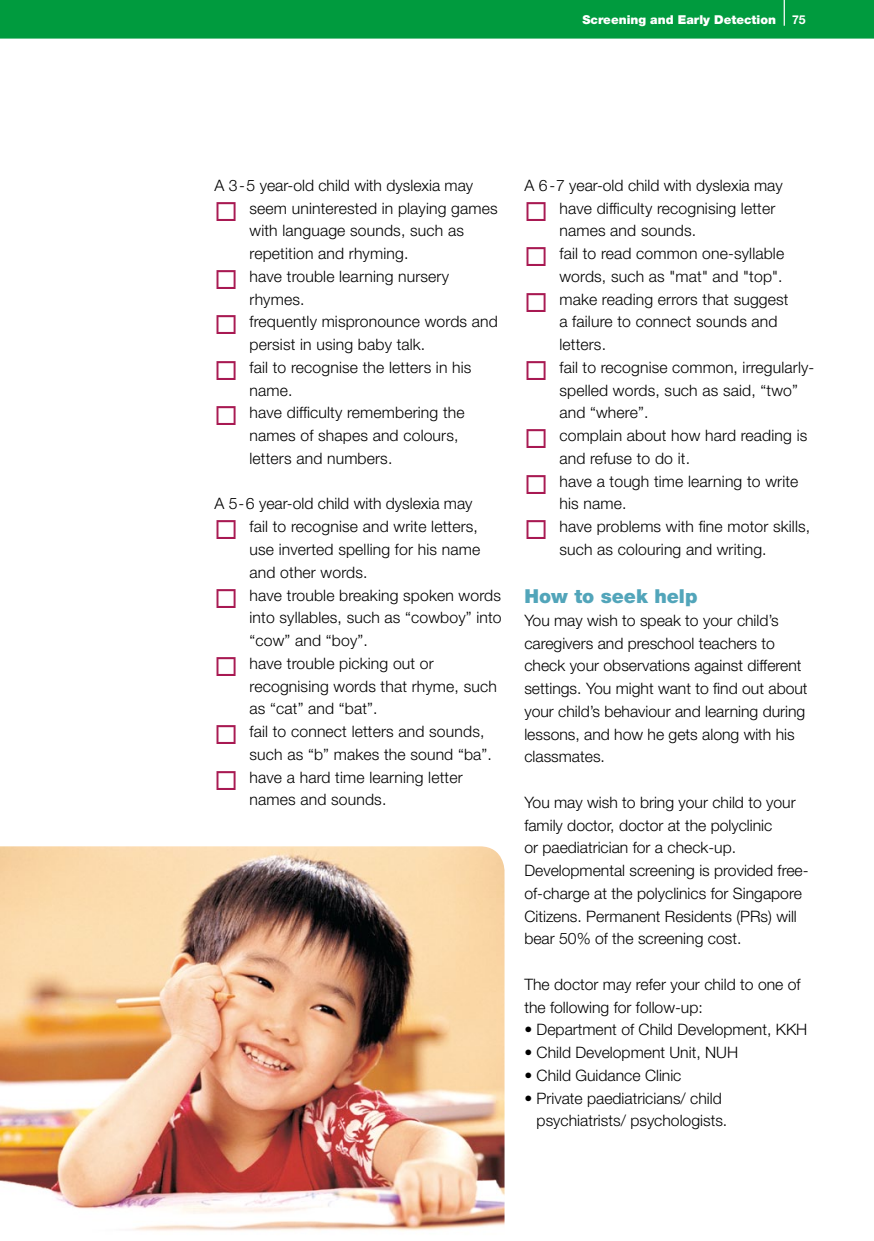
<style>
.page{position:relative;width:874px;height:1241px;background:#fff}
.page>*{position:absolute;margin:0;border:0;box-sizing:border-box;transform-origin:0 0}
.t1{font:900 19.25px "Helvetica Neue LT Std";color:#52a5ba}
.t2{font:300 15.75px/22.8px "Helvetica Neue LT Std";letter-spacing:.01em;color:#000}
.t3{font:900 12.25px "Helvetica Neue LT Std";color:#fff}
.t4{font:700 12.25px "Helvetica Neue LT Std";color:#fff}
.s1{color:#a81952}
</style>
<div class="page">
<div style="left:0;top:0;width:873px;height:39px;background:#009b3e"></div>
<img style="left:0;top:846px;width:504px;height:385px">
<p class="t3" style="left:582px;top:12px;width:195px">Screening and Early Detection</p>
<p class="t4" style="left:791px;top:12px;width:15px">75</p>
<p class="t2" style="left:214px;top:173px;width:260px">A 3-5 year-old child with dyslexia may</p>
<p class="t2" style="left:249px;top:196px;width:249px;text-indent:-35px"><span class="s1">◻</span> seem uninterested in playing games with language sounds, such as repetition and rhyming.</p>
<p class="t2" style="left:249px;top:264px;width:201px;text-indent:-35px"><span class="s1">◻</span> have trouble learning nursery rhymes.</p>
<p class="t2" style="left:249px;top:310px;width:250px;text-indent:-35px"><span class="s1">◻</span> frequently mispronounce words and persist in using baby talk.</p>
<p class="t2" style="left:249px;top:355px;width:223px;text-indent:-35px"><span class="s1">◻</span> fail to recognise the letters in his name.</p>
<p class="t2" style="left:249px;top:401px;width:216px;text-indent:-35px"><span class="s1">◻</span> have difficulty remembering the names of shapes and colours, letters and numbers.</p>
<p class="t2" style="left:214px;top:492px;width:259px">A 5-6 year-old child with dyslexia may</p>
<p class="t2" style="left:249px;top:515px;width:232px;text-indent:-35px"><span class="s1">◻</span> fail to recognise and write letters, use inverted spelling for his name and other words.</p>
<p class="t2" style="left:249px;top:583px;width:253px;text-align:justify;text-indent:-35px"><span class="s1">◻</span> have trouble breaking spoken words into syllables, such as “cowboy” into “cow” and “boy”.</p>
<p class="t2" style="left:249px;top:651px;width:249px;text-indent:-35px"><span class="s1">◻</span> have trouble picking out or recognising words that rhyme, such as “cat” and “bat”.</p>
<p class="t2" style="left:249px;top:719px;width:244px;text-indent:-35px"><span class="s1">◻</span> fail to connect letters and sounds, such as “b” makes the sound “ba”.</p>
<p class="t2" style="left:249px;top:765px;width:214px;text-indent:-35px"><span class="s1">◻</span> have a hard time learning letter names and sounds.</p>
<p class="t2" style="left:524px;top:173px;width:260px">A 6-7 year-old child with dyslexia may</p>
<p class="t2" style="left:559px;top:196px;width:217px;text-indent:-35px"><span class="s1">◻</span> have difficulty recognising letter names and sounds.</p>
<p class="t2" style="left:524px;top:242px;width:261px;text-align:right"><span class="s1">◻</span> fail to read common one-syllable words, such as "mat" and "top".</p>
<p class="t2" style="left:559px;top:287px;width:230px;text-indent:-35px"><span class="s1">◻</span> make reading errors that suggest a failure to connect sounds and letters.</p>
<p class="t2" style="left:559px;top:355px;width:256px;text-indent:-35px"><span class="s1">◻</span> fail to recognise common, irregularly&shy;spelled words, such as said, “two” and “where”.</p>
<p class="t2" style="left:559px;top:424px;width:249px;text-indent:-35px"><span class="s1">◻</span> complain about how hard reading is and refuse to do it.</p>
<p class="t2" style="left:559px;top:469px;width:240px;text-indent:-35px"><span class="s1">◻</span> have a tough time learning to write his name.</p>
<p class="t2" style="left:524px;top:515px;width:287px;text-align:center"><span class="s1">◻</span> have problems with fine motor skills, such as colouring and writing.</p>
<p class="t1" style="left:524px;top:584px;width:174px">How to seek help</p>
<p class="t2" style="left:524px;top:608px;width:284px">You may wish to speak to your child’s caregivers and preschool teachers to check your observations against different settings. You might want to find out about your child’s behaviour and learning during lessons, and how he gets along with his classmates.</p>
<p class="t2" style="left:524px;top:790px;width:285px">You may wish to bring your child to your family doctor, doctor at the polyclinic<br>or paediatrician for a check-up.<br>Developmental screening is provided free&shy;of-charge at the polyclinics for Singapore Citizens. Permanent Residents (PRs) will bear 50% of the screening cost.</p>
<p class="t2" style="left:524px;top:972px;width:278px">The doctor may refer your child to one of the following for follow-up:</p>
<p class="t2" style="left:524px;top:1017px;width:284px">• Department of Child Development, KKH</p>
<p class="t2" style="left:524px;top:1040px;width:215px">• Child Development Unit, NUH</p>
<p class="t2" style="left:524px;top:1063px;width:158px">• Child Guidance Clinic</p>
<p class="t2" style="left:536px;top:1086px;width:192px;text-indent:-12px">• Private paediatricians/ child psychiatrists/ psychologists.</p>
</div>
